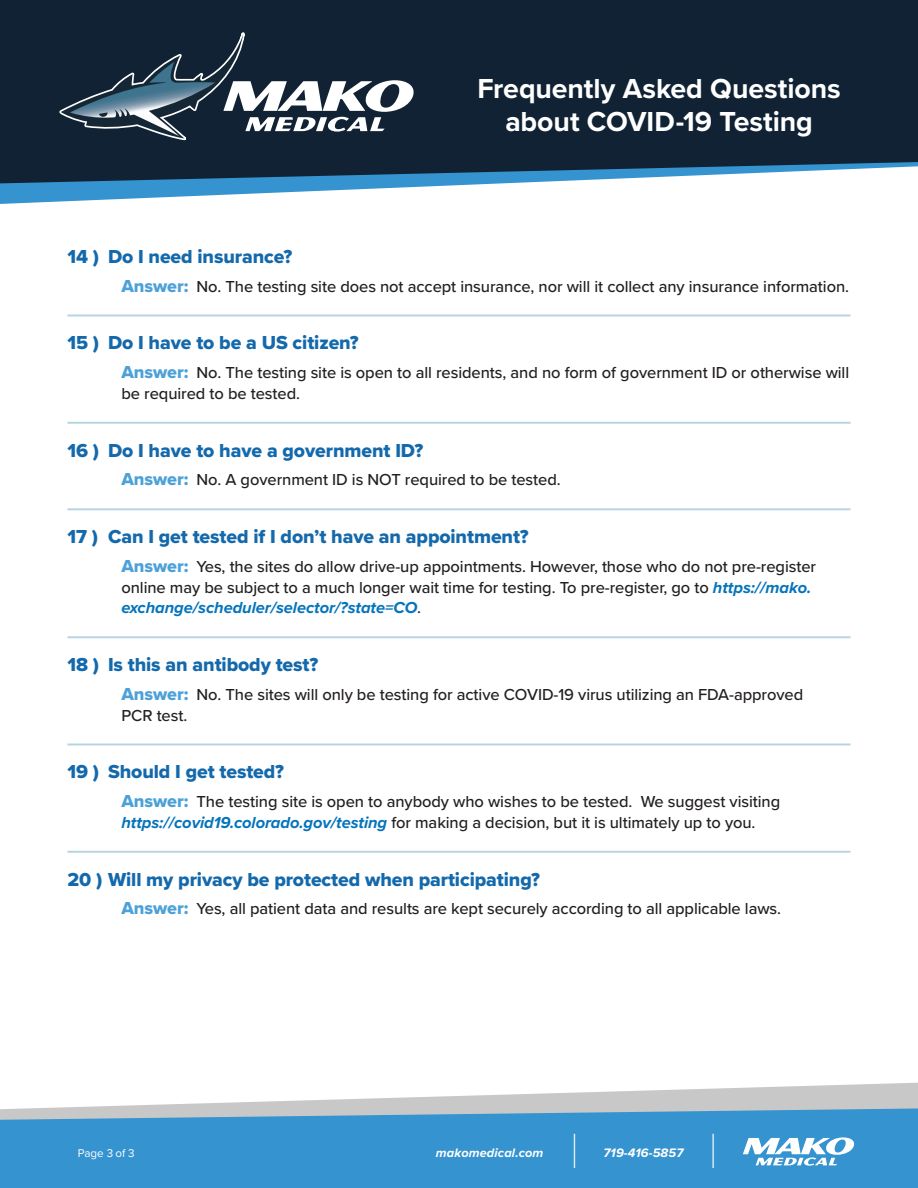
<style>
.page{position:relative;width:918px;height:1188px;background:#fff}
.page>*{position:absolute;margin:0;border:0;box-sizing:border-box;transform-origin:0 0}
.t1{font:300 48.3px "Proxima Nova";color:#fff;scale:.56 1}
.t2{font:700 28.5px/33px "Proxima Nova";letter-spacing:-.005em;color:#fff;text-align:center}
.t3{font:19.5px "Proxima Nova Extrabld";letter-spacing:-.005em;color:#1369ab}
.t4{font:500 16.5px/20.7px "Proxima Nova";letter-spacing:-.005em;color:#231f20}
.t5{font:italic 700 12.75px "Proxima Nova";letter-spacing:.01em;color:#fff}
.t6{font:11.7px "Proxima Nova";color:#fff}
.s1{font-family:"Proxima Nova Extrabld";font-weight:400;font-size:18px;color:#4ca1d9}
.s2{font-weight:700;font-style:italic;color:#0574bc}
</style>
<div class="page">
<svg style="left:0;top:184px;width:486px;height:20px"></svg>
<svg style="left:0;top:0;width:918px;height:184px;background:#192f43"></svg>
<svg style="left:48px;top:1082px;width:870px;height:26px"></svg>
<svg style="left:0;top:1108px;width:918px;height:80px;background:#4197cf"></svg>
<svg style="left:58px;top:0;width:358px;height:146px;background:#304050"></svg>
<svg style="left:743px;top:1137px;width:113px;height:29px"></svg>
<hr style="left:68px;top:315px;width:782px;height:1px;background:#b5d4e1">
<hr style="left:68px;top:422px;width:782px;height:2px;background:#b5d4e1">
<hr style="left:68px;top:508px;width:782px;height:2px;background:#b5d4e1">
<hr style="left:68px;top:636px;width:782px;height:2px;background:#b5d4e1">
<hr style="left:68px;top:744px;width:782px;height:1px;background:#b5d4e1">
<hr style="left:68px;top:851px;width:782px;height:2px;background:#b5d4e1">
<h2 class="t2" style="left:477px;top:71px;width:365px">Frequently Asked Questions about COVID-19 Testing</h2>
<p class="t3" style="left:68px;top:242px;width:226px">14 ) Do I need insurance?</p>
<p class="t4" style="left:122px;top:275px;width:729px"><span class="s1">Answer:</span> No. The testing site does not accept insurance, nor will it collect any insurance information.</p>
<p class="t3" style="left:68px;top:328px;width:293px">15 ) Do I have to be a US citizen?</p>
<p class="t4" style="left:122px;top:362px;width:729px"><span class="s1">Answer:</span> No. The testing site is open to all residents, and no form of government ID or otherwise will be required to be tested.</p>
<p class="t3" style="left:68px;top:435px;width:357px">16 ) Do I have to have a government ID?</p>
<p class="t4" style="left:122px;top:469px;width:441px"><span class="s1">Answer:</span> No. A government ID is NOT required to be tested.</p>
<p class="t3" style="left:68px;top:522px;width:463px">17 ) Can I get tested if I don’t have an appointment?</p>
<p class="t4" style="left:122px;top:555px;width:696px"><span class="s1">Answer:</span> Yes, the sites do allow drive-up appointments. However, those who do not pre-register online may be subject to a much longer wait time for testing. To pre-register, go to <span class="s2">https://mako. exchange/scheduler/selector/?state=CO</span>.</p>
<p class="t3" style="left:68px;top:650px;width:252px">18 ) Is this an antibody test?</p>
<p class="t4" style="left:122px;top:683px;width:683px"><span class="s1">Answer:</span> No. The sites will only be testing for active COVID-19 virus utilizing an FDA-approved<br>PCR test.</p>
<p class="t3" style="left:68px;top:757px;width:218px">19 ) Should I get tested?</p>
<p class="t4" style="left:122px;top:791px;width:660px"><span class="s1">Answer:</span> The testing site is open to anybody who wishes to be tested. We suggest visiting <span class="s2">https://covid19.colorado.gov/testing</span> for making a decision, but it is ultimately up to you.</p>
<p class="t3" style="left:68px;top:864px;width:474px">20 ) Will my privacy be protected when participating?</p>
<p class="t4" style="left:122px;top:898px;width:661px"><span class="s1">Answer:</span> Yes, all patient data and results are kept securely according to all applicable laws.</p>
<p class="t6" style="left:78px;top:1144px;width:59px">Page 3 of 3</p>
<p class="t5" style="left:436px;top:1143px;width:109px">makomedical.com</p>
<h1 class="t1" style="left:572px;top:1115px;width:12px">|</h1>
<p class="t5" style="left:604px;top:1143px;width:81px">719-416-5857</p>
<h1 class="t1" style="left:711px;top:1115px;width:12px">|</h1>
</div>
